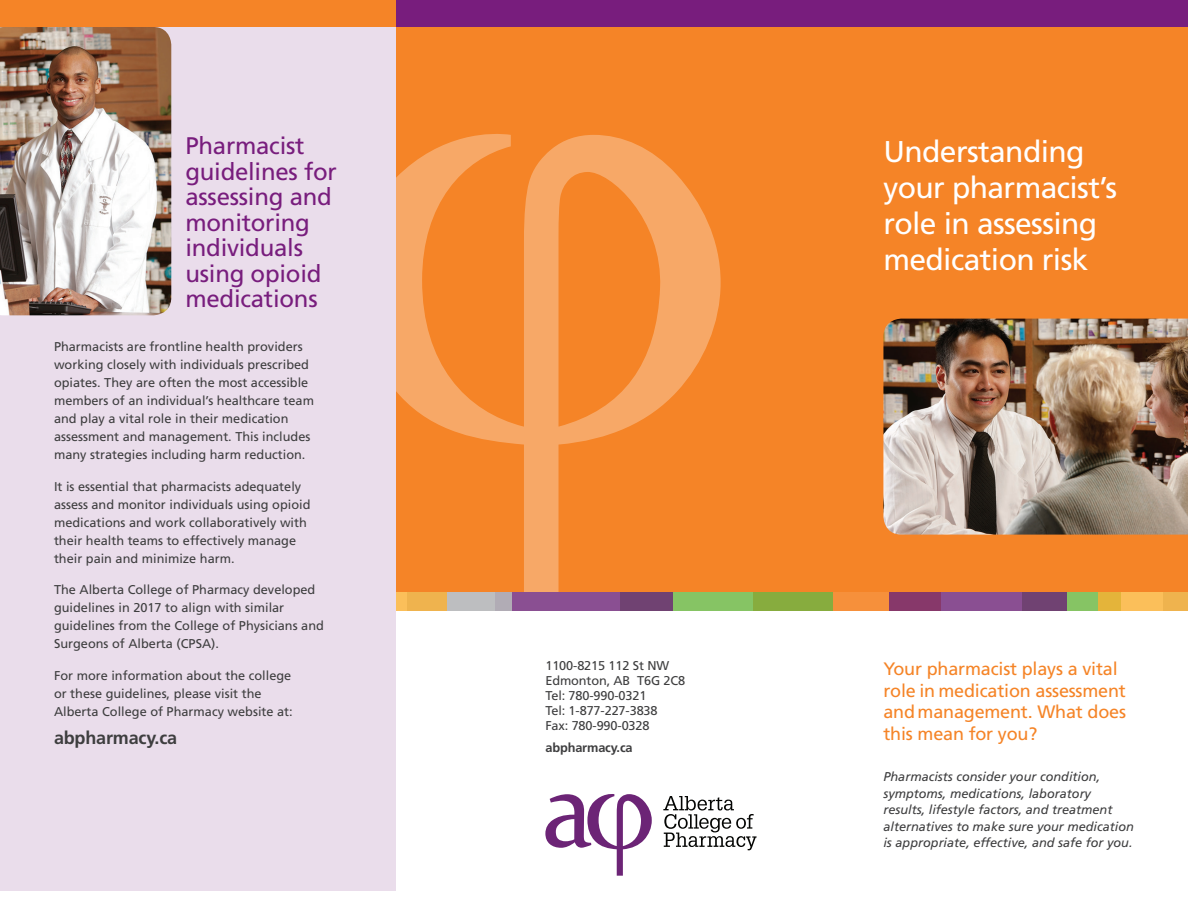
<style>
.page{position:relative;width:1188px;height:918px;background:#fff}
.page>*{position:absolute;margin:0;border:0;box-sizing:border-box;transform-origin:0 0}
.t1{font:30px/36px "Frutiger";letter-spacing:-.02em;color:#fff}
.t2{font:24px/25.5px "Frutiger";letter-spacing:-.01em;color:#781d7d}
.t3{font:18px/21.6px "Frutiger";letter-spacing:-.01em;color:#f58427}
.Body_Paragraph_Text{font:700 18px "Frutiger";letter-spacing:-.01em;color:#3e3e3f}
.Body_Paragraph_Text-2{font:12.75px/18px "Frutiger";color:#3e3e3f}
.t4{font:italic 12.75px/16.5px "Frutiger";color:#3e3e3f}
.Body_Paragraph_Text-3{font:700 12.75px "Frutiger";letter-spacing:-.01em;color:#3e3e3f}
</style>
<div class="page">
<div style="left:396px;top:0;width:792px;height:594px;background:#f58427"></div>
<svg style="left:663px;top:796px;width:94px;height:54px"></svg>
<svg style="left:545px;top:794px;width:107px;height:82px"></svg>
<img style="left:883px;top:319px;width:305px;height:216px">
<div style="left:396px;top:0;width:792px;height:27px;background:#781d7d"></div>
<div style="left:396px;top:592px;width:12px;height:19px;background:#fbbf5a"></div>
<div style="left:408px;top:592px;width:39px;height:19px;background:#efb34e"></div>
<div style="left:447px;top:592px;width:48px;height:19px;background:#bdbec0"></div>
<div style="left:495px;top:592px;width:17px;height:19px;background:#b1acb5"></div>
<div style="left:512px;top:592px;width:109px;height:19px;background:#8a4f92"></div>
<div style="left:621px;top:592px;width:52px;height:19px;background:#704272"></div>
<div style="left:673px;top:592px;width:80px;height:19px;background:#86c464"></div>
<div style="left:753px;top:592px;width:80px;height:19px;background:#87ac3e"></div>
<div style="left:833px;top:592px;width:56px;height:19px;background:#f6903b"></div>
<div style="left:889px;top:592px;width:52px;height:19px;background:#87386a"></div>
<div style="left:941px;top:592px;width:81px;height:19px;background:#8a4f92"></div>
<div style="left:1022px;top:592px;width:46px;height:19px;background:#704272"></div>
<div style="left:1068px;top:592px;width:30px;height:19px;background:#86c464"></div>
<div style="left:1098px;top:592px;width:23px;height:19px;background:#e4b43a"></div>
<div style="left:1121px;top:592px;width:43px;height:19px;background:#fbbf5a"></div>
<div style="left:1164px;top:592px;width:24px;height:19px;background:#efb34e"></div>
<div style="left:0;top:0;width:396px;height:27px;background:#f58427"></div>
<div style="left:0;top:27px;width:396px;height:864px;background:#eaddeb"></div>
<img style="left:0;top:27px;width:171px;height:288px">
<svg style="left:396px;top:134px;width:325px;height:458px"></svg>
<h1 class="t2" style="left:185px;top:133px;width:153px">Pharmacist guidelines for assessing and monitoring individuals using opioid medications</h1>
<p class="Body_Paragraph_Text-2" style="left:54px;top:338px;width:262px">Pharmacists are frontline health providers working closely with individuals prescribed opiates. They are often the most accessible members of an individual’s healthcare team and play a vital role in their medication assessment and management. This includes many strategies including harm reduction.</p>
<p class="Body_Paragraph_Text-2" style="left:54px;top:477px;width:258px">It is essential that pharmacists adequately assess and monitor individuals using opioid medications and work collaboratively with their health teams to effectively manage their pain and minimize harm.</p>
<p class="Body_Paragraph_Text-2" style="left:54px;top:581px;width:271px">The Alberta College of Pharmacy developed guidelines in 2017 to align with similar guidelines from the College of Physicians and Surgeons of Alberta (CPSA).</p>
<p class="Body_Paragraph_Text-2" style="left:54px;top:666px;width:240px">For more information about the college or these guidelines, please visit the<br>Alberta College of Pharmacy website at:</p>
<p class="Body_Paragraph_Text" style="left:54px;top:727px;width:125px">abpharmacy.ca</p>
<p class="Body_Paragraph_Text-2" style="left:545px;top:658px;width:141px;line-height:15px">1100-8215 112 St NW<br>Edmonton, AB T6G 2C8<br>Tel: 780-990-0321<br>Tel: 1-877-227-3838<br>Fax: 780-990-0328</p>
<p class="Body_Paragraph_Text-3" style="left:545px;top:740px;width:89px">abpharmacy.ca</p>
<p class="t1" style="left:883px;top:133px;width:235px">Understanding your pharmacist’s role in assessing medication risk</p>
<p class="t3" style="left:883px;top:658px;width:244px">Your pharmacist plays a vital role in medication assessment and management. What does this mean for you?</p>
<p class="t4" style="left:883px;top:768px;width:252px">Pharmacists consider your condition, symptoms, medications, laboratory results, lifestyle factors, and treatment alternatives to make sure your medication is appropriate, effective, and safe for you.</p>
</div>
